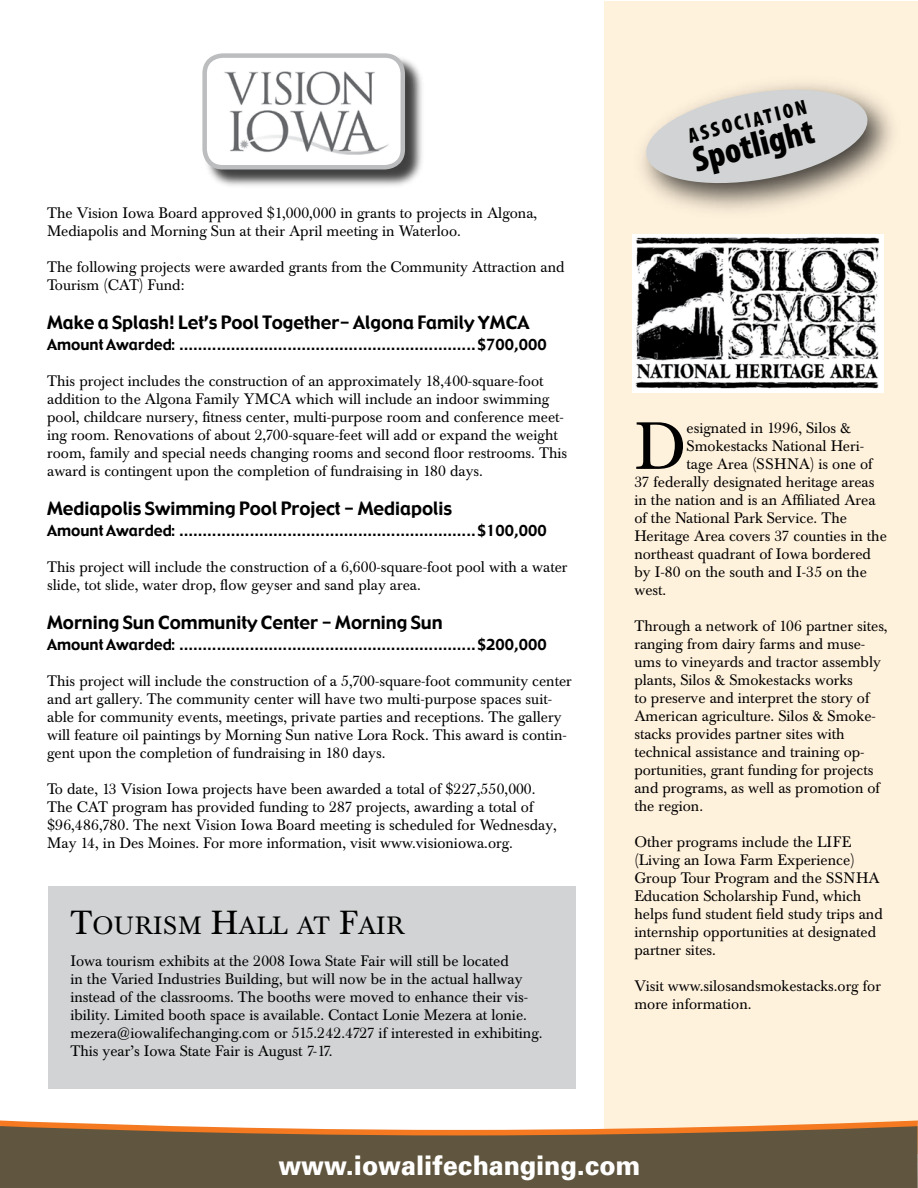
<style>
.page{position:relative;width:918px;height:1188px;background:#fff}
.page>*{position:absolute;margin:0;border:0;box-sizing:border-box;transform-origin:0 0}
.t1{font:65.85px "Baskerville BE";color:#000}
.t2{font:900 condensed 36px "Myriad Pro";color:#000}
.t3{font:900 27px "Univers";color:#fff;scale:.9 1}
.t4{font:24.75px "Baskerville BE";letter-spacing:.04em;color:#000}
.t5{font:900 condensed 21px "Myriad Pro";color:#000}
.t6{font:18px "Gadget";color:#000}
.t7{font:15px/18px "Baskerville BE";color:#000}
.t8{font:15px "Gadget";color:#000}
.s1{font-size:33px}
</style>
<div class="page">
<div style="left:48px;top:886px;width:528px;height:203px;background:#d1d3d4"></div>
<div style="left:604px;top:1px;width:314px;height:1162px;background:#fff2dd"></div>
<svg style="left:0;top:1120px;width:918px;height:6px"></svg>
<svg style="left:0;top:1126px;width:918px;height:62px;background:#6f5c40"></svg>
<div style="left:630px;top:71px;width:276px;height:151px;background:#000;opacity:.75"></div>
<svg style="left:642px;top:83px;width:229px;height:106px"></svg>
<div style="left:204px;top:55px;width:220px;height:134px;background:#000;opacity:.75"></div>
<div style="left:205px;top:56px;width:198px;height:111px;background:#fff;border-radius:18px"></div>
<img style="left:224px;top:71px;width:165px;height:84px">
<div style="left:202px;top:53px;width:203px;height:117px;border:4px solid #bcbdbf;border-radius:18px"></div>
<img style="left:633px;top:234px;width:250px;height:159px">
<p class="t7" style="left:47px;top:205px;width:492px">The Vision Iowa Board approved $1,000,000 in grants to projects in Algona,<br>Mediapolis and Morning Sun at their April meeting in Waterloo.</p>
<p class="t7" style="left:47px;top:259px;width:519px">The following projects were awarded grants from the Community Attraction and<br>Tourism (CAT) Fund:</p>
<p class="t6" style="left:47px;top:311px;width:484px">Make a Splash! Let’s Pool Together- Algona Family YMCA</p>
<p class="t8" style="left:47px;top:335px;width:501px">Amount Awarded: ...............................................................$700,000</p>
<p class="t7" style="left:47px;top:373px;width:521px">This project includes the construction of an approximately 18,400-square-foot addition to the Algona Family YMCA which will include an indoor swimming pool, childcare nursery, fitness center, multi-purpose room and conference meet&shy;ing room. Renovations of about 2,700-square-feet will add or expand the weight room, family and special needs changing rooms and second floor restrooms. This award is contingent upon the completion of fundraising in 180 days.</p>
<p class="t6" style="left:47px;top:497px;width:406px">Mediapolis Swimming Pool Project - Mediapolis</p>
<p class="t8" style="left:47px;top:521px;width:501px">Amount Awarded: ...............................................................$100,000</p>
<p class="t7" style="left:47px;top:559px;width:522px">This project will include the construction of a 6,600-square-foot pool with a water slide, tot slide, water drop, flow geyser and sand play area.</p>
<p class="t6" style="left:47px;top:611px;width:397px">Morning Sun Community Center - Morning Sun</p>
<p class="t8" style="left:47px;top:635px;width:501px">Amount Awarded: ...............................................................$200,000</p>
<p class="t7" style="left:47px;top:673px;width:526px">This project will include the construction of a 5,700-square-foot community center and art gallery. The community center will have two multi-purpose spaces suit&shy;able for community events, meetings, private parties and receptions. The gallery will feature oil paintings by Morning Sun native Lora Rock. This award is contin&shy;gent upon the completion of fundraising in 180 days.</p>
<p class="t7" style="left:47px;top:781px;width:511px">To date, 13 Vision Iowa projects have been awarded a total of $227,550,000.<br>The CAT program has provided funding to 287 projects, awarding a total of $96,486,780. The next Vision Iowa Board meeting is scheduled for Wednesday, May 14, in Des Moines. For more information, visit www.visioniowa.org.</p>
<h3 class="t4" style="left:70px;top:911px;width:186px"><span class="s1">T</span>ourism <span class="s1">H</span>all</h3>
<h3 class="t4" style="left:297px;top:911px;width:109px">at <span class="s1">F</span>air</h3>
<p class="t7" style="left:70px;top:952px;width:474px">Iowa tourism exhibits at the 2008 Iowa State Fair will still be located<br>in the Varied Industries Building, but will now be in the actual hallway instead of the classrooms. The booths were moved to enhance their vis&shy;ibility. Limited booth space is available. Contact Lonie Mezera at lonie. mezera@iowalifechanging.com or 515.242.4727 if interested in exhibiting.<br>This year’s Iowa State Fair is August 7-17.</p>
<h3 class="t5" style="left:685px;top:123px;width:24px;rotate:-14deg">Association</h3>
<h2 class="t2" style="left:688px;top:138px;width:125px;rotate:-14deg">Spotlight</h2>
<h1 class="t1" style="left:634px;top:408px;width:54px">D</h1>
<p class="t7" style="left:687px;top:419px;width:166px">esignated in 1996, Silos &amp;</p>
<p class="t7" style="left:687px;top:437px;width:179px">Smokestacks National Heri-</p>
<p class="t7" style="left:687px;top:455px;width:187px">tage Area (SSHNA) is one of</p>
<p class="t7" style="left:634px;top:473px;width:241px">37 federally designated heritage areas</p>
<p class="t7" style="left:634px;top:491px;width:243px">in the nation and is an Affiliated Area</p>
<p class="t7" style="left:634px;top:509px;width:214px">of the National Park Service. The</p>
<p class="t7" style="left:634px;top:527px;width:254px">Heritage Area covers 37 counties in the</p>
<p class="t7" style="left:634px;top:545px;width:238px">northeast quadrant of Iowa bordered</p>
<p class="t7" style="left:634px;top:563px;width:234px">by I-80 on the south and I-35 on the</p>
<p class="t7" style="left:634px;top:581px;width:33px">west.</p>
<p class="t7" style="left:634px;top:617px;width:255px">Through a network of 106 partner sites, ranging from dairy farms and muse&shy;ums to vineyards and tractor assembly plants, Silos &amp; Smokestacks works<br>to preserve and interpret the story of American agriculture. Silos &amp; Smoke&shy;stacks provides partner sites with technical assistance and training op&shy;portunities, grant funding for projects and programs, as well as promotion of the region.</p>
<p class="t7" style="left:634px;top:833px;width:250px">Other programs include the LIFE (Living an Iowa Farm Experience)<br>Group Tour Program and the SSNHA<br>Education Scholarship Fund, which helps fund student field study trips and internship opportunities at designated partner sites.</p>
<p class="t7" style="left:634px;top:977px;width:248px">Visit www.silosandsmokestacks.org for more information.</p>
<h3 class="t3" style="left:278px;top:1149px;width:403px">www.iowalifechanging.com</h3>
</div>
